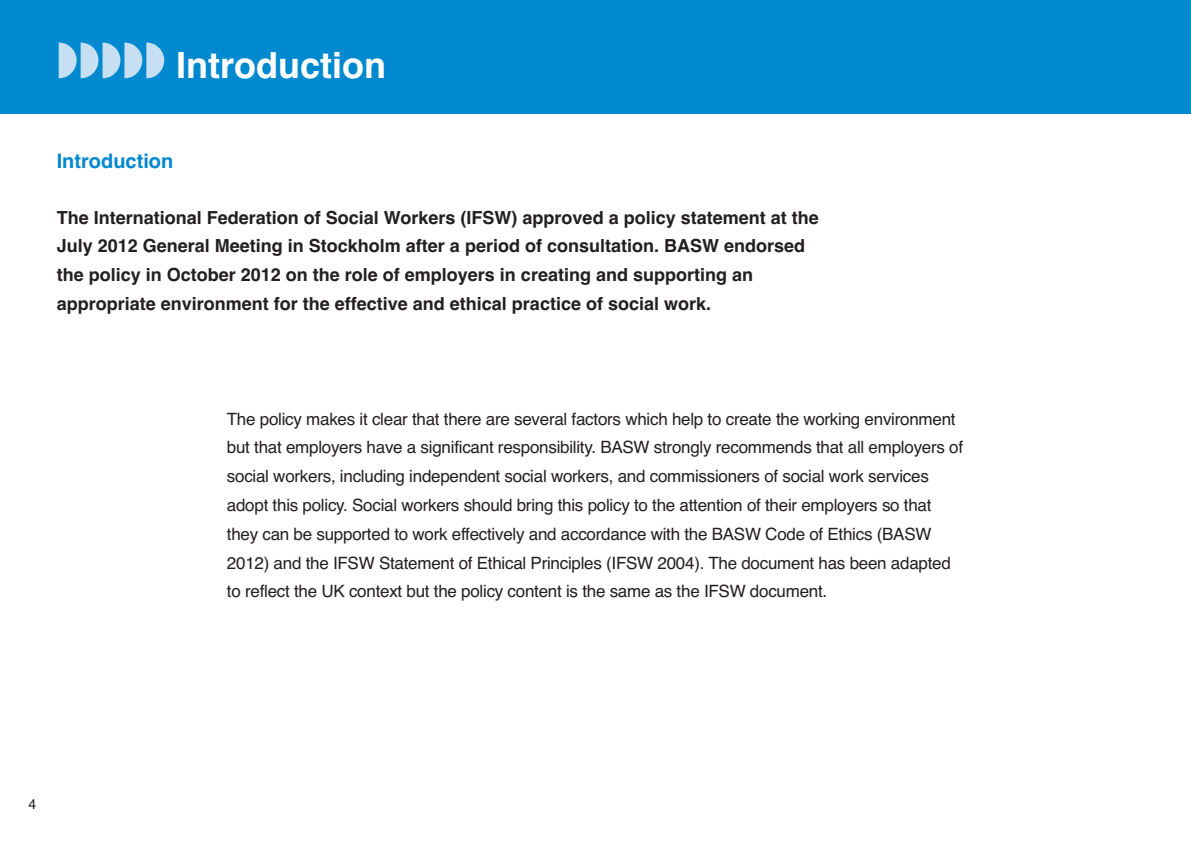
<style>
.page{position:relative;width:1191px;height:842px;background:#fff}
.page>*{position:absolute;margin:0;border:0;box-sizing:border-box;transform-origin:0 0}
.t1{font:700 36px "Helvetica";color:#fff}
.t2{font:700 20px "Helvetica";color:#0089cf}
.t3{font:700 18px/28.8px "Helvetica";color:#231f20}
.t4{font:17px/28.8px "Helvetica";letter-spacing:-.015em;color:#231f20}
.t5{font:14px "Helvetica";color:#231f20}
</style>
<div class="page">
<div style="left:0;top:0;width:1191px;height:113px;background:#0089cf"></div>
<h1 class="t1" style="left:176px;top:44px;width:211px">Introduction</h1>
<p class="t2" style="left:57px;top:149px;width:118px">Introduction</p>
<p class="t3" style="left:57px;top:203px;width:763px">The International Federation of Social Workers (IFSW) approved a policy statement at the July 2012 General Meeting in Stockholm after a period of consultation. BASW endorsed the policy in October 2012 on the role of employers in creating and supporting an appropriate environment for the effective and ethical practice of social work.</p>
<p class="t4" style="left:227px;top:404px;width:738px">The policy makes it clear that there are several factors which help to create the working environment but that employers have a significant responsibility. BASW strongly recommends that all employers of social workers, including independent social workers, and commissioners of social work services adopt this policy. Social workers should bring this policy to the attention of their employers so that they can be supported to work effectively and accordance with the BASW Code of Ethics (BASW 2012) and the IFSW Statement of Ethical Principles (IFSW 2004). The document has been adapted to reflect the UK context but the policy content is the same as the IFSW document.</p>
<p class="t5" style="left:28px;top:795px;width:9px">4</p>
</div>
